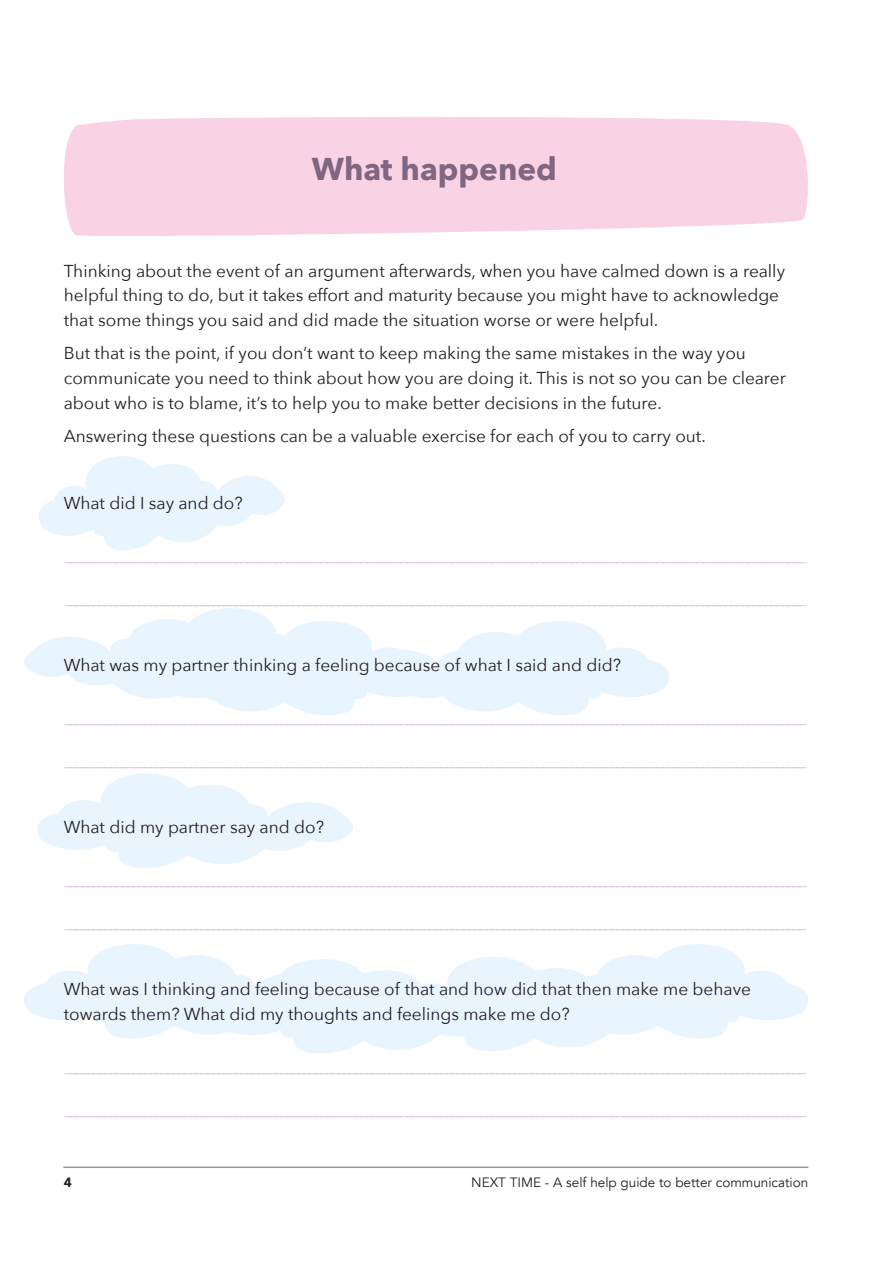
<style>
.page{position:relative;width:893px;height:1263px;background:#fff}
.page>*{position:absolute;margin:0;border:0;box-sizing:border-box;transform-origin:0 0}
.Header_-_lilac{font:700 31.5px "Avenir Next";color:#7f6681}
.Main_text{font:17.25px "Avenir Next";color:#d9c1dd}
.Main_text-2{font:17.25px/24.8px "Avenir Next";color:#231f20}
.t1{font:13.5px "Avenir";color:#231f20}
.t2{font:900 13.5px "Avenir";color:#231f20}
</style>
<div class="page">
<hr style="left:63px;top:1166px;width:745px;height:2px;background:#939598">
<svg style="left:39px;top:456px;width:246px;height:94px"></svg>
<svg style="left:37px;top:773px;width:316px;height:95px"></svg>
<svg style="left:24px;top:944px;width:784px;height:109px"></svg>
<svg style="left:24px;top:608px;width:646px;height:107px"></svg>
<div style="left:63px;top:117px;width:745px;height:119px;background:#f9d3e3"></div>
<p class="Header_-_lilac" style="left:312px;top:142px;width:247px">What happened</p>
<p class="Main_text-2" style="left:64px;top:258px;width:723px">Thinking about the event of an argument afterwards, when you have calmed down is a really helpful thing to do, but it takes effort and maturity because you might have to acknowledge that some things you said and did made the situation worse or were helpful.</p>
<p class="Main_text-2" style="left:64px;top:340px;width:724px">But that is the point, if you don’t want to keep making the same mistakes in the way you communicate you need to think about how you are doing it. This is not so you can be clearer about who is to blame, it’s to help you to make better decisions in the future.</p>
<p class="Main_text-2" style="left:64px;top:423px;width:644px">Answering these questions can be a valuable exercise for each of you to carry out.</p>
<p class="Main_text-2" style="left:64px;top:490px;width:181px">What did I say and do?</p>
<p class="Main_text" style="left:64px;top:540px;width:744px">__________________________________________________________________________________________________________________________________</p>
<p class="Main_text" style="left:64px;top:584px;width:744px">__________________________________________________________________________________________________________________________________</p>
<p class="Main_text-2" style="left:64px;top:652px;width:559px">What was my partner thinking a feeling because of what I said and did?</p>
<p class="Main_text" style="left:64px;top:702px;width:744px">__________________________________________________________________________________________________________________________________</p>
<p class="Main_text" style="left:64px;top:746px;width:744px">__________________________________________________________________________________________________________________________________</p>
<p class="Main_text-2" style="left:64px;top:814px;width:262px">What did my partner say and do?</p>
<p class="Main_text" style="left:64px;top:864px;width:744px">__________________________________________________________________________________________________________________________________</p>
<p class="Main_text" style="left:64px;top:908px;width:744px">__________________________________________________________________________________________________________________________________</p>
<p class="Main_text-2" style="left:64px;top:976px;width:689px">What was I thinking and feeling because of that and how did that then make me behave towards them? What did my thoughts and feelings make me do?</p>
<p class="Main_text" style="left:64px;top:1051px;width:744px">__________________________________________________________________________________________________________________________________</p>
<p class="Main_text" style="left:64px;top:1094px;width:744px">__________________________________________________________________________________________________________________________________</p>
<p class="t2" style="left:64px;top:1171px;width:9px">4</p>
<p class="t1" style="left:471px;top:1174px;width:339px">NEXT TIME - A self help guide to better communication</p>
</div>
